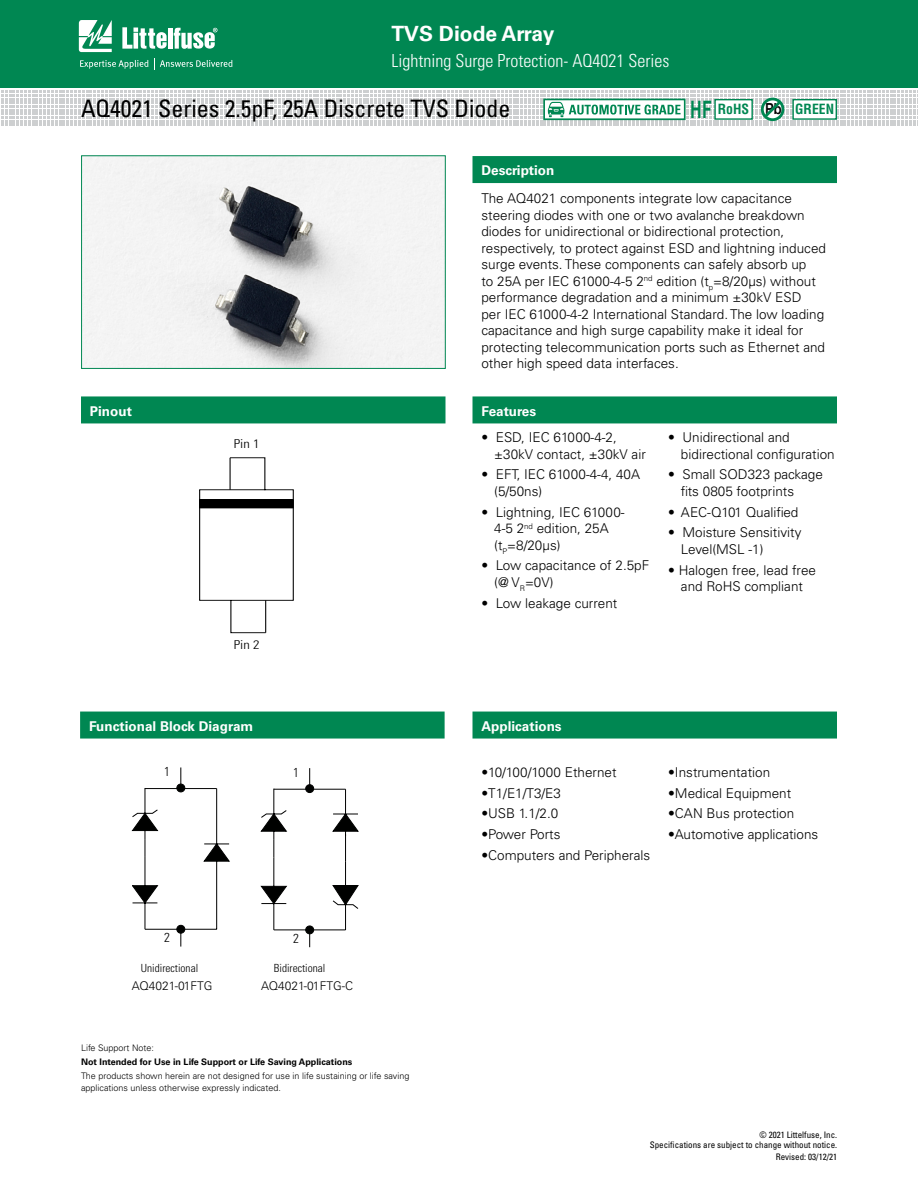
<style>
.page{position:relative;width:918px;height:1188px;background:#fff}
.page>*{position:absolute;margin:0;border:0;box-sizing:border-box;transform-origin:0 0}
.t1{font:condensed 24px "Univers LT Std";color:#000}
.t2{font:700 21px "Univers LT Std";color:#fff}
.t3{font:300 condensed 18px "Univers LT Std";color:#fff}
.t4{font:700 condensed 13.65px "Helvetica LT Std";color:#008752}
.t5{font:300 13.5px/16.5px "Univers LT Std";color:#000}
.t6{font:700 13.5px "Univers LT Std";color:#fff}
.t7{font:300 condensed 13.05px "Univers LT Std";color:#000}
.t8{font:300 condensed 12.15px "Univers LT Std";color:#000;scale:1.18 1}
.t9{font:300 12px "Univers LT Std";color:#000}
.t10{font:300 condensed 11.25px "Univers LT Std";color:#000}
.t11{font:300 9px/12px "Univers LT Std";color:#000}
.t12{font:condensed 9px/10.8px "Univers LT Std";color:#000;text-align:right}
.t13{font:700 9px "Univers LT Std";color:#000}
.s1{font-family:"Univers LT Std";font-stretch:expanded;font-size:15.15px;color:#000}
</style>
<div class="page">
<div style="left:0;top:0;width:918px;height:88px;background:#008752"></div>
<svg style="left:79px;top:20px;width:33px;height:32px"></svg>
<hr style="left:168px;top:28px;width:4px;height:21px;background:#fff">
<svg style="left:174px;top:28px;width:44px;height:21px"></svg>
<svg style="left:122px;top:27px;width:45px;height:22px"></svg>
<svg style="left:80px;top:60px;width:68px;height:9px"></svg>
<svg style="left:154px;top:58px;width:78px;height:11px"></svg>
<div style="left:472px;top:156px;width:365px;height:27px;background:#008752"></div>
<div style="left:472px;top:712px;width:365px;height:27px;background:#008752"></div>
<div style="left:472px;top:396px;width:365px;height:27px;background:#008752"></div>
<div style="left:81px;top:396px;width:365px;height:27px;background:#008752"></div>
<img style="left:83px;top:157px;width:361px;height:210px">
<div style="left:81px;top:155px;width:365px;height:214px;border:1px solid #008752"></div>
<div style="left:80px;top:712px;width:365px;height:27px;background:#008752"></div>
<svg style="left:132px;top:767px;width:98px;height:180px"></svg>
<svg style="left:261px;top:768px;width:97px;height:179px"></svg>
<svg style="left:1px;top:91px;width:917px;height:35px"></svg>
<svg style="left:199px;top:458px;width:95px;height:175px"></svg>
<hr style="left:230px;top:458px;width:1px;height:32px;background:#000">
<hr style="left:265px;top:600px;width:1px;height:33px;background:#000">
<div style="left:200px;top:500px;width:93px;height:8px;background:#000"></div>
<h2 class="t2" style="left:392px;top:22px;width:165px">TVS Diode Array</h2>
<h3 class="t3" style="left:392px;top:50px;width:279px">Lightning Surge Protection- AQ4021 Series</h3>
<h1 class="t1" style="left:81px;top:93px;width:431px">AQ4021 Series 2.5pF, 25A Discrete TVS Diode</h1>
<p class="t4" style="left:718px;top:100px;width:118px">RoHS <span class="s1">Pb</span> GREEN</p>
<p class="t6" style="left:90px;top:403px;width:43px">Pinout</p>
<p class="t8" style="left:234px;top:436px;width:23px">Pin 1</p>
<p class="t8" style="left:234px;top:637px;width:23px">Pin 2</p>
<p class="t6" style="left:89px;top:718px;width:166px">Functional Block Diagram</p>
<p class="t7" style="left:164px;top:763px;width:7px">1</p>
<p class="t7" style="left:293px;top:764px;width:7px">1</p>
<p class="t7" style="left:164px;top:930px;width:7px">2</p>
<p class="t7" style="left:293px;top:930px;width:7px">2</p>
<p class="t10" style="left:141px;top:962px;width:59px">Unidirectional</p>
<p class="t10" style="left:274px;top:962px;width:53px">Bidirectional</p>
<p class="t9" style="left:132px;top:979px;width:82px">AQ4021-01FTG</p>
<p class="t10" style="left:140px;top:979px;width:61px">SP4021-01FTG</p>
<p class="t9" style="left:261px;top:979px;width:94px">AQ4021-01FTG-C</p>
<p class="t10" style="left:264px;top:979px;width:70px">SP4021-01FTG-C</p>
<p class="t11" style="left:81px;top:1041px;width:75px">Life Support Note:</p>
<p class="t13" style="left:81px;top:1056px;width:273px">Not Intended for Use in Life Support or Life Saving Applications</p>
<p class="t11" style="left:81px;top:1070px;width:330px">The products shown herein are not designed for use in life sustaining or life saving applications unless otherwise expressly indicated.</p>
<p class="t6" style="left:481px;top:163px;width:74px">Description</p>
<p class="t5" style="left:481px;top:190px;width:346px">The AQ4021 components integrate low capacitance steering diodes with one or two avalanche breakdown diodes for unidirectional or bidirectional protection, respectively, to protect against ESD and lightning induced surge events. These components can safely absorb up<br>to 25A per IEC 61000-4-5 2<sup>nd</sup> edition (t<sub>p</sub>=8/20μs) without performance degradation and a minimum ±30kV ESD<br>per IEC 61000-4-2 International Standard. The low loading capacitance and high surge capability make it ideal for protecting telecommunication ports such as Ethernet and other high speed data interfaces.</p>
<p class="t6" style="left:481px;top:403px;width:56px">Features</p>
<p class="t5" style="left:494px;top:429px;width:153px;text-indent:-13px">• ESD, IEC 61000-4-2, ±30kV contact, ±30kV air</p>
<p class="t5" style="left:494px;top:466px;width:147px;text-indent:-13px">• EFT, IEC 61000-4-4, 40A (5/50ns)</p>
<p class="t5" style="left:494px;top:503px;width:132px;text-indent:-13px">• Lightning, IEC 61000-<br>4-5 2<sup>nd</sup> edition, 25A (t<sub>P</sub>=8/20μs)</p>
<p class="t5" style="left:494px;top:557px;width:157px;text-indent:-13px">• Low capacitance of 2.5pF (@ V<sub>R</sub>=0V)</p>
<p class="t5" style="left:481px;top:595px;width:137px">• Low leakage current</p>
<p class="t5" style="left:681px;top:429px;width:155px;text-indent:-13px">• Unidirectional and bidirectional configuration</p>
<p class="t5" style="left:681px;top:466px;width:143px;text-indent:-13px">• Small SOD323 package fits 0805 footprints</p>
<p class="t5" style="left:668px;top:503px;width:132px">• AEC-Q101 Qualified</p>
<p class="t5" style="left:681px;top:524px;width:122px;text-indent:-13px">• Moisture Sensitivity<br>Level(MSL -1)</p>
<p class="t5" style="left:668px;top:561px;width:149px;text-align:center">• Halogen free, lead free and RoHS compliant</p>
<p class="t6" style="left:481px;top:718px;width:82px">Applications</p>
<p class="t5" style="left:481px;top:764px;width:137px">•10/100/1000 Ethernet</p>
<p class="t5" style="left:481px;top:784px;width:81px">•T1/E1/T3/E3</p>
<p class="t5" style="left:481px;top:805px;width:78px">•USB 1.1/2.0</p>
<p class="t5" style="left:481px;top:826px;width:80px">•Power Ports</p>
<p class="t5" style="left:481px;top:847px;width:170px">•Computers and Peripherals</p>
<p class="t5" style="left:668px;top:764px;width:103px">•Instrumentation</p>
<p class="t5" style="left:668px;top:784px;width:125px">•Medical Equipment</p>
<p class="t5" style="left:668px;top:805px;width:128px">•CAN Bus protection</p>
<p class="t5" style="left:668px;top:826px;width:152px">•Automotive applications</p>
<p class="t12" style="left:650px;top:1129px;width:189px">© 2021 Littelfuse, Inc.<br>Specifications are subject to change without notice.</p>
<p class="t12" style="left:776px;top:1152px;width:63px">Revised: 03/12/21</p>
</div>
